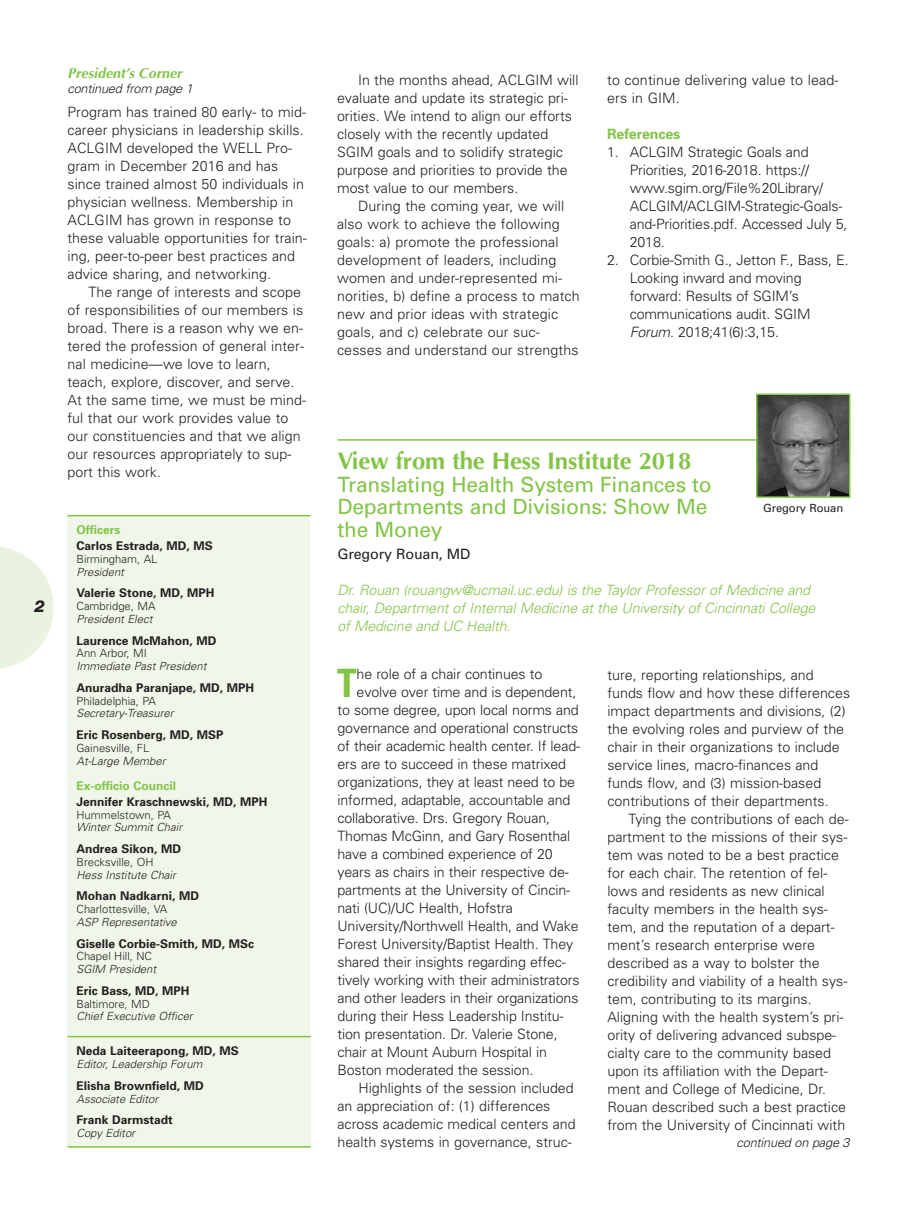
<style>
.page{position:relative;width:918px;height:1215px;background:#fff}
.page>*{position:absolute;margin:0;border:0;box-sizing:border-box;transform-origin:0 0}
.t1{font:700 condensed 39.15px "Univers";color:#83c447}
.t2{font:700 24px "Optima";letter-spacing:-.01em;color:#83c447}
.t3{font:21px/22.5px "Univers";letter-spacing:-.01em;color:#83c447}
.t4{font:italic 800 16.5px "Helvetica Neue";color:#231f20}
.t5{font:300 14.25px/18px "Univers";color:#231f20}
.t6{font:italic 300 14.25px/18px "Univers";letter-spacing:-.01em;color:#83c447}
.t7{font:italic 700 14.25px "Optima";color:#83c447}
.t8{font:14.25px "Univers";letter-spacing:-.01em;color:#231f20}
.t9{font:700 14.25px "Univers";letter-spacing:-.01em;color:#83c447}
.t10{font:italic 300 12.75px "Univers";letter-spacing:-.015em;color:#231f20}
.t11{font:700 12px "Univers";color:#231f20}
.t12{font:700 12px "Univers";color:#83c447}
.t13{font:italic 300 11.25px "Univers";color:#231f20}
.t14{font:300 11.25px "Univers";color:#231f20}
.t15{font:11.25px "Univers";letter-spacing:-.01em;color:#231f20}
.s1{font-style:italic}
</style>
<div class="page">
<svg style="left:0;top:547px;width:54px;height:122px"></svg>
<div style="left:68px;top:515px;width:242px;height:522px;background:#f0f7ea"></div>
<hr style="left:68px;top:515px;width:242px;height:1px;background:#83c447">
<div style="left:68px;top:1036px;width:243px;height:112px;background:#f0f7ea"></div>
<hr style="left:68px;top:1036px;width:243px;height:1px;background:#83c447">
<hr style="left:68px;top:1146px;width:243px;height:2px;background:#83c447">
<hr style="left:338px;top:439px;width:512px;height:2px;background:#83c447">
<img style="left:759px;top:397px;width:88px;height:98px">
<div style="left:756px;top:394px;width:94px;height:104px;border:2px solid #83c447"></div>
<p class="t4" style="left:34px;top:600px;width:12px">2</p>
<p class="t7" style="left:68px;top:65px;width:116px">President’s Corner</p>
<p class="t10" style="left:68px;top:84px;width:127px">continued from page 1</p>
<p class="t5" style="left:68px;top:104px;width:241px">Program has trained 80 early- to mid&shy;career physicians in leadership skills.<br>ACLGIM developed the WELL Pro&shy;gram in December 2016 and has since trained almost 50 individuals in physician wellness. Membership in ACLGIM has grown in response to these valuable opportunities for train&shy;ing, peer-to-peer best practices and advice sharing, and networking.</p>
<p class="t5" style="left:67px;top:284px;width:240px;text-indent:21px">The range of interests and scope of responsibilities of our members is broad. There is a reason why we en&shy;tered the profession of general inter&shy;nal medicine—we love to learn, teach, explore, discover, and serve.<br>At the same time, we must be mind&shy;ful that our work provides value to our constituencies and that we align our resources appropriately to sup&shy;port this work.</p>
<p class="t12" style="left:76px;top:526px;width:46px">Officers</p>
<p class="t11" style="left:76px;top:541px;width:138px">Carlos Estrada, MD, MS</p>
<p class="t14" style="left:76px;top:555px;width:82px">Birmingham, AL</p>
<p class="t13" style="left:76px;top:568px;width:49px">President</p>
<p class="t11" style="left:76px;top:589px;width:140px">Valerie Stone, MD, MPH</p>
<p class="t14" style="left:76px;top:602px;width:81px">Cambridge, MA</p>
<p class="t13" style="left:76px;top:615px;width:77px">President Elect</p>
<p class="t11" style="left:76px;top:636px;width:141px">Laurence McMahon, MD</p>
<p class="t14" style="left:76px;top:649px;width:72px">Ann Arbor, MI</p>
<p class="t13" style="left:76px;top:662px;width:131px">Immediate Past President</p>
<p class="t11" style="left:76px;top:683px;width:179px">Anuradha Paranjape, MD, MPH</p>
<p class="t14" style="left:76px;top:697px;width:81px">Philadelphia, PA</p>
<p class="t13" style="left:77px;top:709px;width:99px">Secretary-Treasurer</p>
<p class="t11" style="left:76px;top:730px;width:148px">Eric Rosenberg, MD, MSP</p>
<p class="t14" style="left:76px;top:744px;width:74px">Gainesville, FL</p>
<p class="t13" style="left:76px;top:757px;width:91px">At-Large Member</p>
<p class="t12" style="left:76px;top:781px;width:101px">Ex-officio Council</p>
<p class="t11" style="left:76px;top:797px;width:192px">Jennifer Kraschnewski, MD, MPH</p>
<p class="t14" style="left:76px;top:811px;width:96px">Hummelstown, PA</p>
<p class="t13" style="left:77px;top:823px;width:107px">Winter Summit Chair</p>
<p class="t11" style="left:76px;top:844px;width:106px">Andrea Sikon, MD</p>
<p class="t14" style="left:76px;top:858px;width:79px">Brecksville, OH</p>
<p class="t13" style="left:76px;top:871px;width:101px">Hess Institute Chair</p>
<p class="t11" style="left:76px;top:892px;width:124px">Mohan Nadkarni, MD</p>
<p class="t14" style="left:76px;top:905px;width:92px">Charlottesville, VA</p>
<p class="t13" style="left:77px;top:918px;width:102px">ASP Representative</p>
<p class="t11" style="left:76px;top:939px;width:179px">Giselle Corbie-Smith, MD, MSc</p>
<p class="t14" style="left:76px;top:952px;width:77px">Chapel Hill, NC</p>
<p class="t13" style="left:76px;top:965px;width:81px">SGIM President</p>
<p class="t11" style="left:76px;top:986px;width:114px">Eric Bass, MD, MPH</p>
<p class="t14" style="left:76px;top:1000px;width:75px">Baltimore, MD</p>
<p class="t13" style="left:77px;top:1012px;width:118px">Chief Executive Officer</p>
<p class="t11" style="left:77px;top:1047px;width:164px">Neda Laiteerapong, MD, MS</p>
<p class="t13" style="left:77px;top:1060px;width:128px">Editor, Leadership Forum</p>
<p class="t11" style="left:77px;top:1081px;width:129px">Elisha Brownfield, MD</p>
<p class="t13" style="left:77px;top:1094px;width:83px">Associate Editor</p>
<p class="t11" style="left:77px;top:1116px;width:98px">Frank Darmstadt</p>
<p class="t13" style="left:77px;top:1129px;width:60px">Copy Editor</p>
<p class="t5" style="left:337px;top:73px;width:243px;text-indent:21px">In the months ahead, ACLGIM will evaluate and update its strategic pri&shy;orities. We intend to align our efforts closely with the recently updated SGIM goals and to solidify strategic purpose and priorities to provide the most value to our members.</p>
<p class="t5" style="left:337px;top:199px;width:244px;text-indent:21px">During the coming year, we will also work to achieve the following goals: a) promote the professional development of leaders, including women and under-represented mi&shy;norities, b) define a process to match new and prior ideas with strategic goals, and c) celebrate our suc&shy;cesses and understand our strengths</p>
<p class="t5" style="left:607px;top:73px;width:233px">to continue delivering value to lead&shy;ers in GIM.</p>
<p class="t9" style="left:607px;top:129px;width:75px">References</p>
<p class="t5" style="left:630px;top:145px;width:219px;text-indent:-23px">1. ACLGIM Strategic Goals and<br>Priorities, 2016-2018. https:// www.sgim.org/File%20Library/<br>ACLGIM/ACLGIM-Strategic-Goals&shy;and-Priorities.pdf. Accessed July 5,<br>2018.</p>
<p class="t5" style="left:630px;top:253px;width:220px;text-indent:-23px">2. Corbie-Smith G., Jetton F., Bass, E.<br>Looking inward and moving forward: Results of SGIM’s communications audit. SGIM<br><span class="s1">Forum</span>. 2018;41(6):3,15.</p>
<h2 class="t2" style="left:338px;top:447px;width:355px">View from the Hess Institute 2018</h2>
<h3 class="t3" style="left:338px;top:475px;width:376px">Translating Health System Finances to<br>Departments and Divisions: Show Me the Money</h3>
<p class="t8" style="left:338px;top:549px;width:135px">Gregory Rouan, MD</p>
<p class="t6" style="left:338px;top:582px;width:479px">Dr. Rouan (rouangw@ucmail.uc.edu) is the Taylor Professor of Medicine and chair, Department of Internal Medicine at the University of Cincinnati College of Medicine and UC Health.</p>
<h1 class="t1" style="left:337px;top:669px;width:21px">T</h1>
<p class="t5" style="left:357px;top:667px;width:187px">he role of a chair continues to</p>
<p class="t15" style="left:763px;top:504px;width:82px">Gregory Rouan</p>
<p class="t5" style="left:607px;top:667px;width:244px">ture, reporting relationships, and funds flow and how these differences impact departments and divisions, (2) the evolving roles and purview of the chair in their organizations to include service lines, macro-finances and funds flow, and (3) mission-based contributions of their departments.</p>
<p class="t5" style="left:607px;top:811px;width:243px;text-indent:21px">Tying the contributions of each de&shy;partment to the missions of their sys&shy;tem was noted to be a best practice for each chair. The retention of fel&shy;lows and residents as new clinical faculty members in the health sys&shy;tem, and the reputation of a depart&shy;ment’s research enterprise were described as a way to bolster the credibility and viability of a health sys&shy;tem, contributing to its margins.<br>Aligning with the health system’s pri&shy;ority of delivering advanced subspe&shy;cialty care to the community based upon its affiliation with the Depart&shy;ment and College of Medicine, Dr.<br>Rouan described such a best practice from the University of Cincinnati with</p>
<p class="t5" style="left:357px;top:685px;width:221px">evolve over time and is dependent,</p>
<p class="t5" style="left:337px;top:703px;width:243px">to some degree, upon local norms and</p>
<p class="t5" style="left:337px;top:721px;width:242px">governance and operational constructs</p>
<p class="t5" style="left:337px;top:739px;width:244px">of their academic health center. If lead-</p>
<p class="t5" style="left:337px;top:757px;width:230px">ers are to succeed in these matrixed</p>
<p class="t5" style="left:337px;top:775px;width:239px">organizations, they at least need to be</p>
<p class="t5" style="left:337px;top:793px;width:234px">informed, adaptable, accountable and</p>
<p class="t5" style="left:337px;top:811px;width:214px">collaborative. Drs. Gregory Rouan,</p>
<p class="t5" style="left:337px;top:829px;width:234px">Thomas McGinn, and Gary Rosenthal</p>
<p class="t5" style="left:337px;top:847px;width:217px">have a combined experience of 20</p>
<p class="t5" style="left:337px;top:865px;width:233px">years as chairs in their respective de-</p>
<p class="t5" style="left:337px;top:883px;width:234px">partments at the University of Cincin-</p>
<p class="t5" style="left:337px;top:901px;width:177px">nati (UC)/UC Health, Hofstra</p>
<p class="t5" style="left:337px;top:919px;width:243px">University/Northwell Health, and Wake</p>
<p class="t5" style="left:337px;top:937px;width:237px">Forest University/Baptist Health. They</p>
<p class="t5" style="left:337px;top:955px;width:230px">shared their insights regarding effec-</p>
<p class="t5" style="left:337px;top:973px;width:244px">tively working with their administrators</p>
<p class="t5" style="left:337px;top:991px;width:243px">and other leaders in their organizations</p>
<p class="t5" style="left:337px;top:1009px;width:228px">during their Hess Leadership Institu-</p>
<p class="t5" style="left:337px;top:1027px;width:222px">tion presentation. Dr. Valerie Stone,</p>
<p class="t5" style="left:337px;top:1045px;width:211px">chair at Mount Auburn Hospital in</p>
<p class="t5" style="left:337px;top:1063px;width:197px">Boston moderated the session.</p>
<p class="t5" style="left:358px;top:1081px;width:217px">Highlights of the session included</p>
<p class="t5" style="left:337px;top:1099px;width:214px">an appreciation of: (1) differences</p>
<p class="t5" style="left:337px;top:1117px;width:240px">across academic medical centers and</p>
<p class="t5" style="left:337px;top:1135px;width:236px">health systems in governance, struc-</p>
<p class="t10" style="left:737px;top:1138px;width:115px">continued on page 3</p>
</div>
